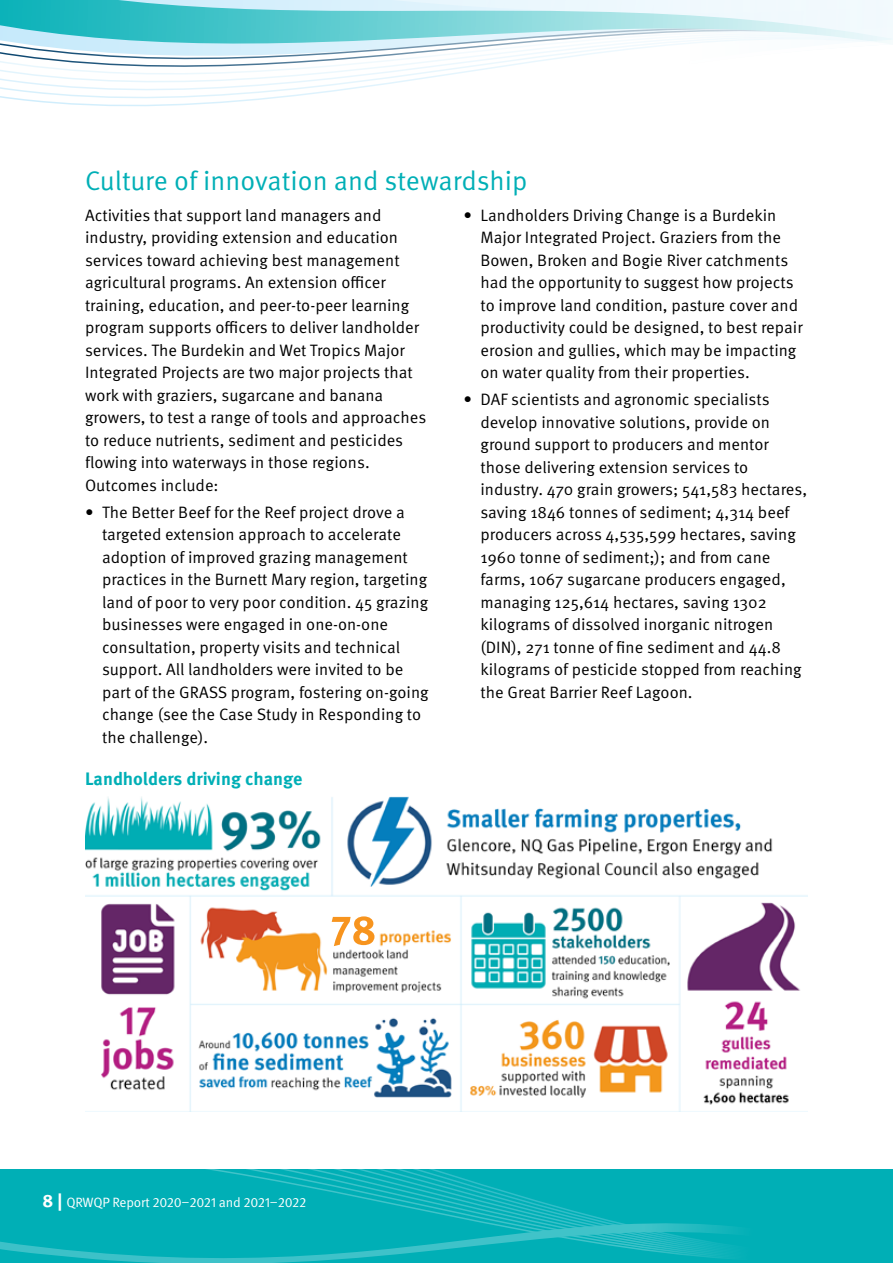
<style>
.page{position:relative;width:893px;height:1263px;background:#fff}
.page>*{position:absolute;margin:0;border:0;box-sizing:border-box;transform-origin:0 0}
.t1{font:27px "Meta OT Norm";color:#00afb6}
.t2{font:700 18px "Meta OT";color:#00afb6}
.t3{font:16.5px/22.5px "Meta OT Norm";color:#000}
.t4{font:13.5px "Meta OT Norm";letter-spacing:-.015em;color:#fff}
.s1{font-family:"Meta OT";font-weight:700;font-size:18px}
</style>
<div class="page">
<svg style="left:0;top:1169px;width:893px;height:29px;background:#03b0b7"></svg>
<svg style="left:0;top:1198px;width:893px;height:65px;background:#08b1b8"></svg>
<svg style="left:0;top:0;width:893px;height:107px"></svg>
<img style="left:85px;top:797px;width:723px;height:315px">
<div style="left:327px;top:912px;width:52px;height:33px;background:#fff"></div>
<svg style="left:332px;top:916px;width:42px;height:30px"></svg>
<h1 class="t1" style="left:85px;top:165px;width:444px">Culture of innovation and stewardship</h1>
<p class="t3" style="left:480px;top:204px;width:324px;text-indent:-17px">• Landholders Driving Change is a Burdekin Major Integrated Project. Graziers from the Bowen, Broken and Bogie River catchments had the opportunity to suggest how projects to improve land condition, pasture cover and productivity could be designed, to best repair erosion and gullies, which may be impacting on water quality from their properties.</p>
<p class="t3" style="left:480px;top:388px;width:328px;text-indent:-17px">• DAF scientists and agronomic specialists develop innovative solutions, provide on ground support to producers and mentor those delivering extension services to industry. 470 grain growers; 541,583 hectares, saving 1846 tonnes of sediment; 4,314 beef producers across 4,535,599 hectares, saving 1960 tonne of sediment;); and from cane farms, 1067 sugarcane producers engaged, managing 125,614 hectares, saving 1302 kilograms of dissolved inorganic nitrogen (DIN), 271 tonne of fine sediment and 44.8 kilograms of pesticide stopped from reaching the Great Barrier Reef Lagoon.</p>
<p class="t3" style="left:85px;top:204px;width:343px">Activities that support land managers and industry, providing extension and education services toward achieving best management agricultural programs. An extension officer training, education, and peer-to-peer learning program supports officers to deliver landholder services. The Burdekin and Wet Tropics Major Integrated Projects are two major projects that work with graziers, sugarcane and banana growers, to test a range of tools and approaches to reduce nutrients, sediment and pesticides flowing into waterways in those regions.<br>Outcomes include:</p>
<p class="t3" style="left:102px;top:501px;width:328px;text-indent:-17px">• The Better Beef for the Reef project drove a targeted extension approach to accelerate adoption of improved grazing management practices in the Burnett Mary region, targeting land of poor to very poor condition. 45 grazing businesses were engaged in one-on-one consultation, property visits and technical support. All landholders were invited to be part of the GRASS program, fostering on-going change (see the Case Study in Responding to the challenge).</p>
<p class="t2" style="left:85px;top:768px;width:219px">Landholders driving change</p>
<p class="t4" style="left:43px;top:1195px;width:265px"><span class="s1">8 |</span> QRWQP Report 2020–2021 and 2021–2022</p>
</div>
